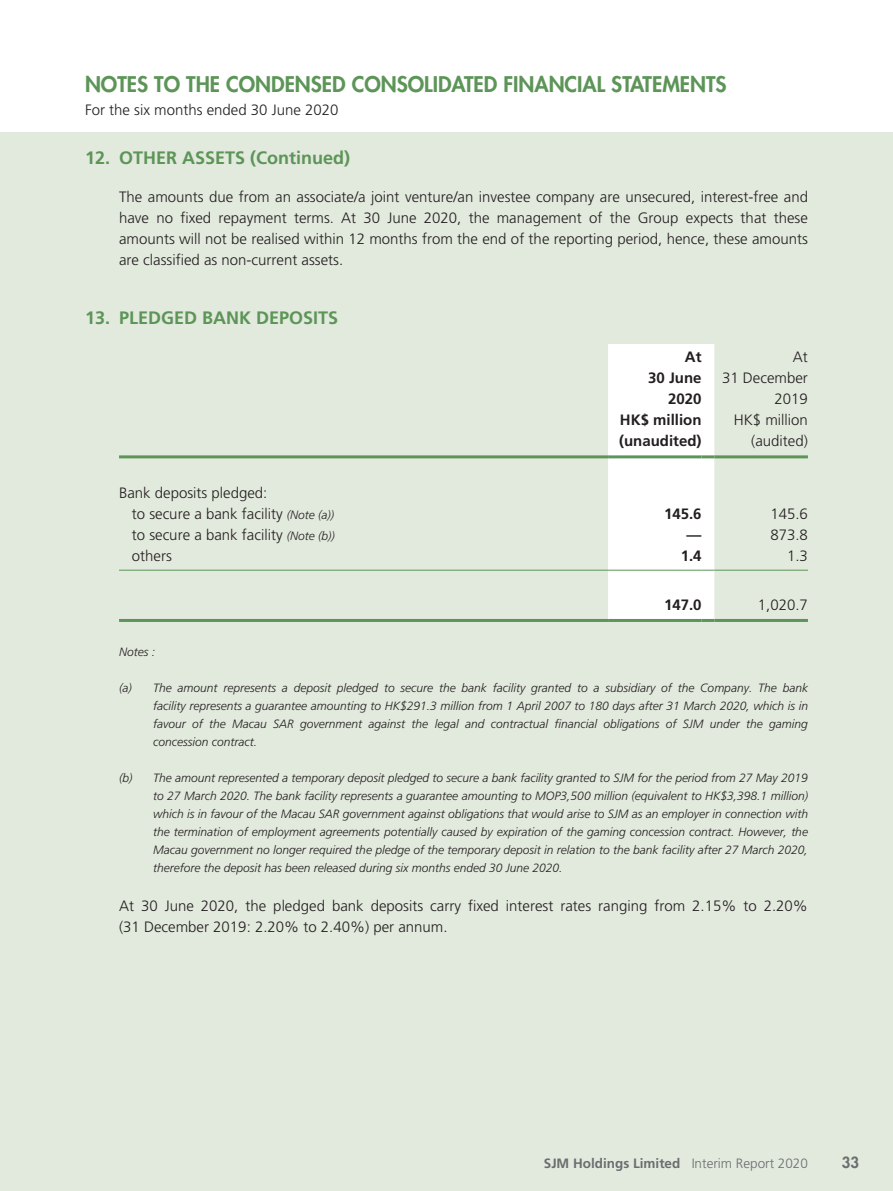
<style>
.page{position:relative;width:893px;height:1191px;background:#fff}
.page>*{position:absolute;margin:0;border:0;box-sizing:border-box;transform-origin:0 0}
.t1{font:800 21px "Futura Std";color:#5c9557}
.t2{font:700 18px "Frutiger LT Std";color:#5c9557}
.t3{font:300 15px/21px "Frutiger LT Std";color:#231f20}
.t4{font:700 15px/21px "Frutiger LT Std";color:#231f20;text-align:right}
.t5{font:800 15px "Futura Std";color:#6c6d70}
.t6{font:700 13.5px "Frutiger LT Std";color:#6c6d70}
.t7{font:italic 300 12px/18px "Frutiger LT Std";color:#231f20;text-align:justify}
.s1{font-style:italic;font-size:12px}
.s2{font-weight:300}
</style>
<div class="page">
<div style="left:0;top:44px;width:893px;height:1147px;background:#e2e9dd"></div>
<div style="left:0;top:0;width:893px;height:132px;background:#fff"></div>
<hr style="left:119px;top:570px;width:489px;height:1px;background:#5c9557">
<hr style="left:714px;top:570px;width:94px;height:1px;background:#5c9557">
<hr style="left:119px;top:619px;width:489px;height:3px;background:#5c9557">
<hr style="left:714px;top:619px;width:94px;height:3px;background:#5c9557">
<hr style="left:119px;top:455px;width:489px;height:3px;background:#5c9557">
<div style="left:608px;top:344px;width:106px;height:278px;background:#fff"></div>
<hr style="left:714px;top:455px;width:94px;height:3px;background:#5c9557">
<h1 class="t1" style="left:85px;top:71px;width:643px">NOTES TO THE CONDENSED CONSOLIDATED FINANCIAL STATEMENTS</h1>
<p class="t3" style="left:85px;top:100px;width:255px">For the six months ended 30 June 2020</p>
<h2 class="t2" style="left:85px;top:147px;width:267px">12. OTHER ASSETS (Continued)</h2>
<p class="t3" style="left:119px;top:186px;width:690px;text-align:justify">The amounts due from an associate/a joint venture/an investee company are unsecured, interest-free and have no fixed repayment terms. At 30 June 2020, the management of the Group expects that these amounts will not be realised within 12 months from the end of the reporting period, hence, these amounts are classified as non-current assets.</p>
<h2 class="t2" style="left:85px;top:307px;width:56px">13. Pledged</h2>
<h2 class="t2" style="left:202px;top:307px;width:25px">bank</h2>
<h2 class="t2" style="left:256px;top:307px;width:11px">deposits</h2>
<p class="t3" style="left:132px;top:482px;width:204px;text-indent:-13px">Bank deposits pledged:<br>to secure a bank facility <span class="s1">(Note (a))</span></p>
<p class="t4" style="left:648px;top:347px;width:55px">At<br>30 June<br>2020</p>
<p class="t3" style="left:722px;top:347px;width:87px;text-align:right">At<br>31 December<br>2019</p>
<p class="t4" style="left:620px;top:410px;width:83px">HK$ million</p>
<p class="t3" style="left:734px;top:410px;width:76px">HK$ million</p>
<p class="t4" style="left:619px;top:431px;width:84px">(unaudited)</p>
<p class="t3" style="left:751px;top:431px;width:58px">(audited)</p>
<p class="t4" style="left:664px;top:503px;width:39px">145.6</p>
<p class="t3" style="left:770px;top:503px;width:39px">145.6</p>
<p class="t3" style="left:132px;top:524px;width:205px">to secure a bank facility <span class="s1">(Note (b))</span></p>
<p class="t4" style="left:687px;top:524px;width:16px">—</p>
<p class="t3" style="left:770px;top:524px;width:39px">873.8</p>
<p class="t3" style="left:132px;top:545px;width:42px">others</p>
<p class="t4" style="left:681px;top:545px;width:22px">1.4</p>
<p class="t3" style="left:787px;top:545px;width:22px">1.3</p>
<p class="t4" style="left:664px;top:594px;width:39px">147.0</p>
<p class="t3" style="left:758px;top:594px;width:52px">1,020.7</p>
<p class="t7" style="left:119px;top:643px;width:38px">Notes :</p>
<p class="t7" style="left:153px;top:679px;width:656px;text-indent:-34px">(a) The amount represents a deposit pledged to secure the bank facility granted to a subsidiary of the Company. The bank facility represents a guarantee amounting to HK$291.3 million from 1 April 2007 to 180 days after 31 March 2020, which is in favour of the Macau SAR government against the legal and contractual financial obligations of SJM under the gaming concession contract.</p>
<p class="t7" style="left:153px;top:769px;width:656px;text-indent:-34px">(b) The amount represented a temporary deposit pledged to secure a bank facility granted to SJM for the period from 27 May 2019 to 27 March 2020. The bank facility represents a guarantee amounting to MOP3,500 million (equivalent to HK$3,398.1 million) which is in favour of the Macau SAR government against obligations that would arise to SJM as an employer in connection with the termination of employment agreements potentially caused by expiration of the gaming concession contract. However, the Macau government no longer required the pledge of the temporary deposit in relation to the bank facility after 27 March 2020, therefore the deposit has been released during six months ended 30 June 2020.</p>
<p class="t3" style="left:119px;top:895px;width:690px">At 30 June 2020, the pledged bank deposits carry fixed interest rates ranging from 2.15% to 2.20% (31 December 2019: 2.20% to 2.40%) per annum.</p>
<p class="t6" style="left:544px;top:1155px;width:266px">SJM Holdings Limited <span class="s2">Interim Report 2020</span></p>
<p class="t5" style="left:842px;top:1152px;width:19px">33</p>
</div>
